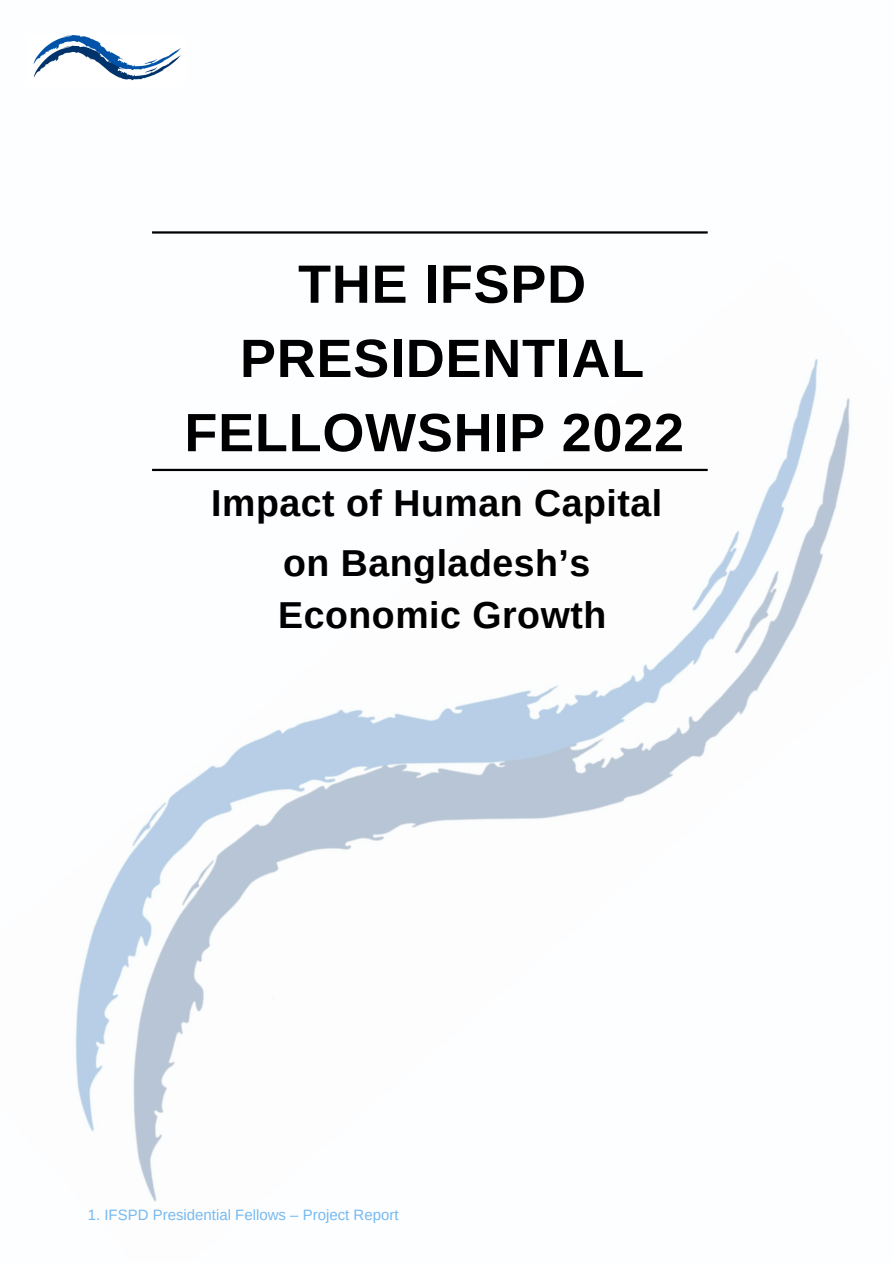
<style>
.page{position:relative;width:893px;height:1264px;background:#fff}
.page>*{position:absolute;margin:0;border:0;box-sizing:border-box;transform-origin:0 0}
.t1{font:700 54px/74.2px "Arimo";letter-spacing:.015em;color:#000;text-align:center}
.t2{font:700 37.5px/59.6px "Arimo";letter-spacing:.015em;color:#000;text-align:center}
.t3{font:15px "Arimo";color:#76b9f0}
</style>
<div class="page">
<img style="left:33px;top:35px;width:148px;height:46px">
<img style="left:75px;top:359px;width:775px;height:843px">
<hr style="left:152px;top:469px;width:555px;height:2px;background:#000">
<hr style="left:152px;top:231px;width:555px;height:2px;background:#000">
<h1 class="t1" style="left:184px;top:247px;width:501px">THE IFSPD<br>PRESIDENTIAL<br>FELLOWSHIP 2022</h1>
<p class="t2" style="left:211px;top:473px;width:452px">Impact of Human Capital on Bangladesh’s</p>
<p class="t2" style="left:278px;top:585px;width:329px">Economic Growth</p>
<p class="t3" style="left:88px;top:1206px;width:312px">1. IFSPD Presidential Fellows – Project Report</p>
</div>
